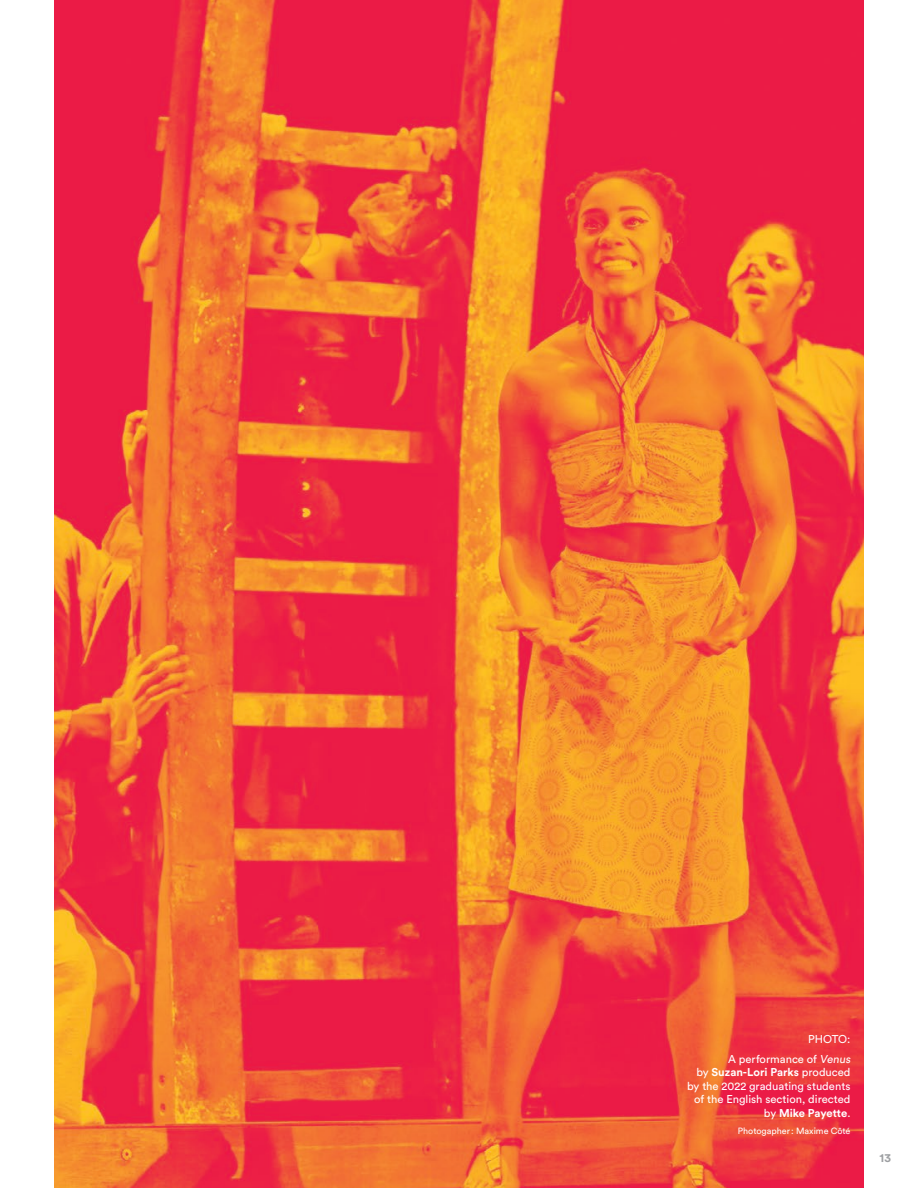
<style>
.page{position:relative;width:918px;height:1188px;background:#fff}
.page>*{position:absolute;margin:0;border:0;box-sizing:border-box;transform-origin:0 0}
.t1{font:700 12px "Circular Pro";color:#9d9fa2}
.t2{font:11.25px/13.5px "Circular Pro";color:#fff;text-align:right}
.t3{font:9px "Circular Pro";color:#fff}
.s1{font-weight:700}
</style>
<div class="page">
<img style="left:54px;top:0;width:810px;height:1188px">
<p class="t2" style="left:728px;top:1028px;width:126px;line-height:20.2px">PHOTO:<br>A performance of Venus</p>
<p class="t2" style="left:687px;top:1065px;width:165px">by <span class="s1">Suzan-Lori Parks</span> produced by the 2022 graduating students of the English section, directed by <span class="s1">Mike Payette</span>.</p>
<p class="t3" style="left:738px;top:1125px;width:114px">Photogapher: Maxime Côté</p>
<p class="t1" style="left:880px;top:1150px;width:13px">13</p>
</div>
